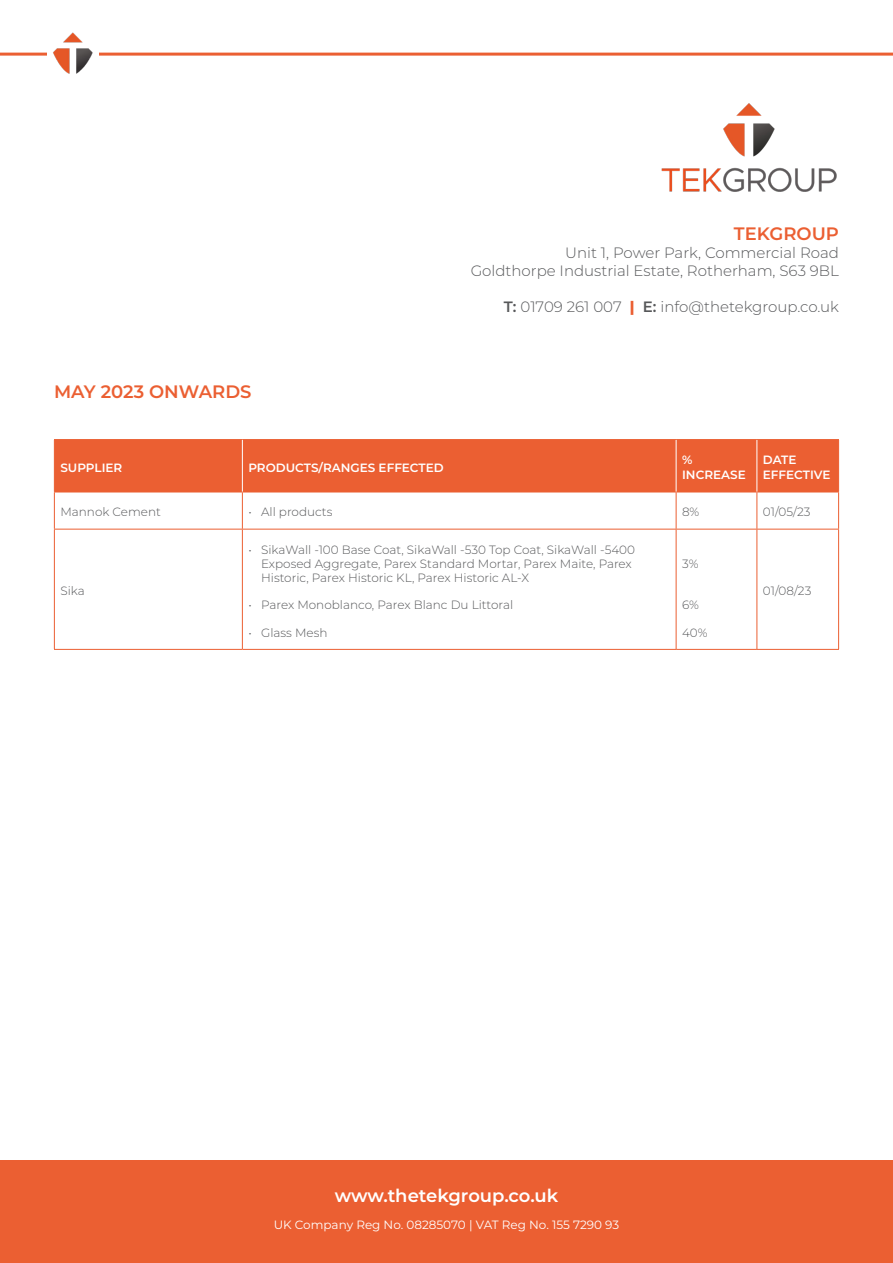
<style>
.page{position:relative;width:893px;height:1263px;background:#fff}
.page>*{position:absolute;margin:0;border:0;box-sizing:border-box;transform-origin:0 0}
.t1{font:600 18px "Montserrat";color:#eb5f32}
.t2{font:600 18px "Montserrat";color:#fff}
.t3{font:300 15px "Montserrat";color:#57585a}
.t4{font:300 12px/14.4px "Montserrat";color:#57585a}
.t5{font:600 12px/14.4px "Montserrat";color:#fff}
.t6{font:12px "Montserrat";color:#fff}
.s1{font-weight:600}
.s2{font-weight:800;color:#eb5f32}
</style>
<div class="page">
<div style="left:0;top:1161px;width:893px;height:102px;background:#eb5f32"></div>
<hr style="left:0;top:53px;width:893px;height:3px;background:#eb5f32">
<img style="left:48px;top:32px;width:51px;height:42px">
<img style="left:661px;top:104px;width:176px;height:88px">
<div style="left:55px;top:440px;width:783px;height:52px;background:#eb5f32"></div>
<hr style="left:54px;top:492px;width:188px;height:1px;background:#eb5f32">
<hr style="left:54px;top:492px;width:1px;height:37px;background:#eb5f32">
<hr style="left:242px;top:492px;width:434px;height:1px;background:#eb5f32">
<hr style="left:242px;top:492px;width:1px;height:37px;background:#eb5f32">
<hr style="left:676px;top:492px;width:1px;height:37px;background:#eb5f32">
<hr style="left:756px;top:492px;width:1px;height:37px;background:#eb5f32">
<hr style="left:838px;top:492px;width:1px;height:37px;background:#eb5f32">
<hr style="left:54px;top:529px;width:188px;height:1px;background:#eb5f32">
<hr style="left:54px;top:529px;width:1px;height:120px;background:#eb5f32">
<hr style="left:242px;top:529px;width:434px;height:1px;background:#eb5f32">
<hr style="left:242px;top:529px;width:1px;height:120px;background:#eb5f32">
<hr style="left:676px;top:529px;width:1px;height:120px;background:#eb5f32">
<hr style="left:756px;top:529px;width:1px;height:120px;background:#eb5f32">
<hr style="left:838px;top:529px;width:1px;height:120px;background:#eb5f32">
<hr style="left:54px;top:649px;width:188px;height:1px;background:#eb5f32">
<hr style="left:242px;top:649px;width:434px;height:1px;background:#eb5f32">
<hr style="left:676px;top:649px;width:81px;height:1px;background:#eb5f32">
<hr style="left:757px;top:649px;width:82px;height:1px;background:#eb5f32">
<hr style="left:54px;top:439px;width:188px;height:1px;background:#eb5f32">
<hr style="left:54px;top:440px;width:1px;height:52px;background:#eb5f32">
<hr style="left:242px;top:439px;width:434px;height:1px;background:#eb5f32">
<hr style="left:676px;top:439px;width:81px;height:1px;background:#eb5f32">
<hr style="left:757px;top:439px;width:82px;height:1px;background:#eb5f32">
<hr style="left:838px;top:440px;width:1px;height:52px;background:#eb5f32">
<hr style="left:676px;top:492px;width:81px;height:1px;background:#eb5f32">
<hr style="left:757px;top:492px;width:82px;height:1px;background:#eb5f32">
<hr style="left:676px;top:529px;width:81px;height:1px;background:#eb5f32">
<hr style="left:757px;top:529px;width:82px;height:1px;background:#eb5f32">
<hr style="left:242px;top:440px;width:1px;height:52px;background:#fff">
<hr style="left:676px;top:440px;width:1px;height:52px;background:#fff">
<hr style="left:756px;top:440px;width:1px;height:52px;background:#fff">
<p class="t1" style="left:54px;top:379px;width:199px">MAY 2023 ONWARDS</p>
<p class="t1" style="left:734px;top:221px;width:107px">TEKGROUP</p>
<p class="t3" style="left:565px;top:243px;width:275px">Unit 1, Power Park, Commercial Road</p>
<p class="t3" style="left:471px;top:261px;width:370px">Goldthorpe Industrial Estate, Rotherham, S63 9BL</p>
<p class="t3" style="left:504px;top:297px;width:337px"><span class="s1">T:</span> 01709 261 007 <span class="s2">|</span> <span class="s1">E:</span> info@thetekgroup.co.uk</p>
<p class="t5" style="left:60px;top:460px;width:64px">SUPPLIER</p>
<p class="t5" style="left:248px;top:460px;width:197px">PRODUCTS/RANGES EFFECTED</p>
<p class="t5" style="left:682px;top:452px;width:65px">%<br>INCREASE</p>
<p class="t5" style="left:763px;top:452px;width:69px">DATE<br>EFFECTIVE</p>
<p class="t4" style="left:60px;top:504px;width:102px">Mannok Cement</p>
<p class="t4" style="left:248px;top:504px;width:86px">• All products</p>
<p class="t4" style="left:682px;top:504px;width:19px">8%</p>
<p class="t4" style="left:763px;top:504px;width:49px">01/05/23</p>
<p class="t4" style="left:60px;top:583px;width:26px">Sika</p>
<p class="t4" style="left:261px;top:542px;width:375px;text-indent:-13px">• SikaWall -100 Base Coat, SikaWall -530 Top Coat, SikaWall -5400<br>Exposed Aggregate, Parex Standard Mortar, Parex Maite, Parex<br>Historic, Parex Historic KL, Parex Historic AL-X</p>
<p class="t4" style="left:248px;top:598px;width:266px">• Parex Monoblanco, Parex Blanc Du Littoral</p>
<p class="t4" style="left:248px;top:625px;width:81px">• Glass Mesh</p>
<p class="t4" style="left:682px;top:556px;width:18px">3%</p>
<p class="t4" style="left:682px;top:598px;width:18px">6%</p>
<p class="t4" style="left:682px;top:625px;width:27px">40%</p>
<p class="t4" style="left:763px;top:583px;width:50px">01/08/23</p>
<p class="t2" style="left:335px;top:1183px;width:225px">www.thetekgroup.co.uk</p>
<p class="t6" style="left:274px;top:1216px;width:347px">UK Company Reg No. 08285070 | VAT Reg No. 155 7290 93</p>
</div>
